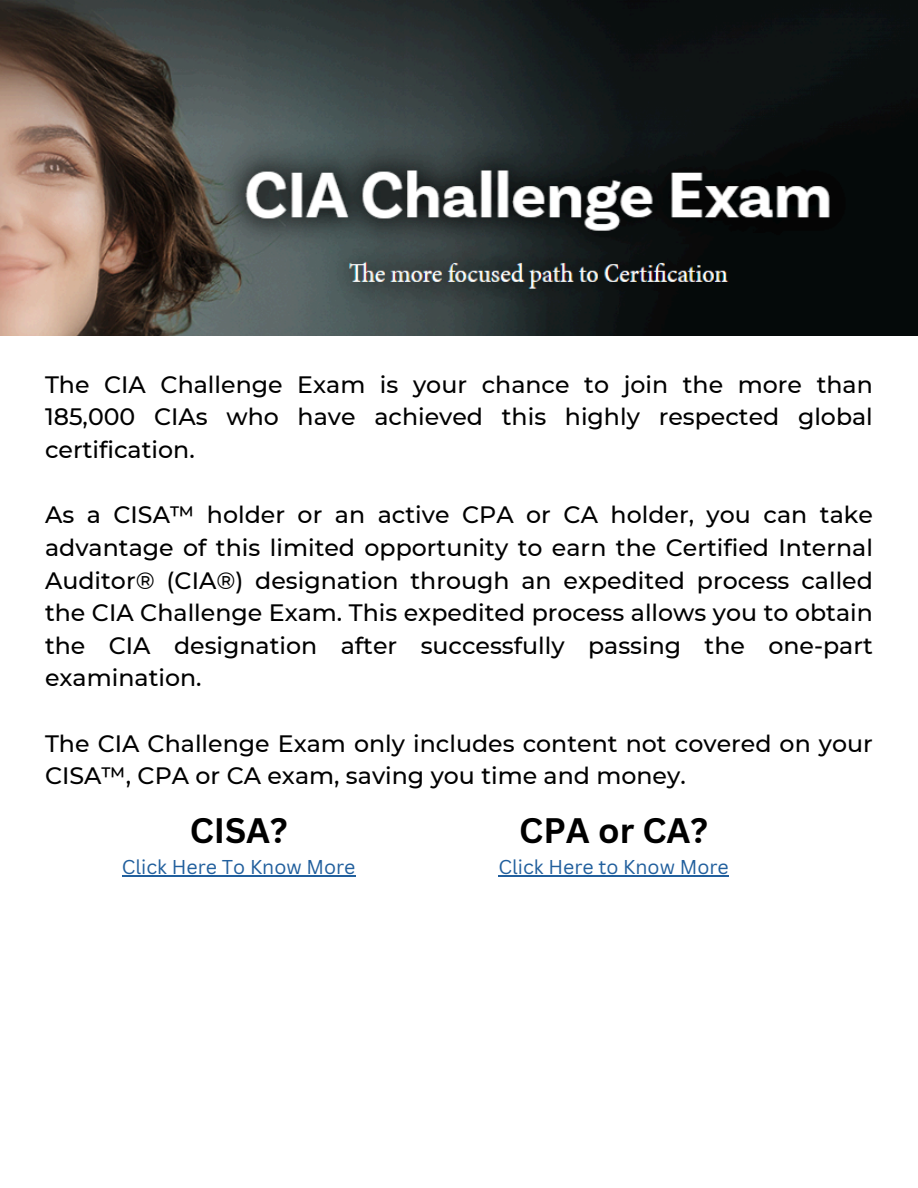
<style>
.page{position:relative;width:918px;height:1188px;background:#fff}
.page>*{position:absolute;margin:0;border:0;box-sizing:border-box;transform-origin:0 0}
.t1{font:700 34.5px "Canva Sans";color:#000}
.t2{font:500 23.7px/32.7px "Montserrat";color:#000;text-align:justify}
.t3{font:19.5px "Canva Sans";color:#215f9d}
</style>
<div class="page">
<img style="left:0;top:0;width:918px;height:335px">
<hr style="left:122px;top:875px;width:233px;height:1px;background:#215f9d">
<hr style="left:499px;top:875px;width:230px;height:1px;background:#215f9d">
<h1 class="t2" style="left:45px;top:368px;width:829px">The CIA Challenge Exam is your chance to join the more than 185,000 CIAs who have achieved this highly respected global certification.</h1>
<h1 class="t2" style="left:45px;top:498px;width:829px">As a CISA™ holder or an active CPA or CA holder, you can take advantage of this limited opportunity to earn the Certified Internal Auditor® (CIA®) designation through an expedited process called the CIA Challenge Exam. This expedited process allows you to obtain the CIA designation after successfully passing the one-part examination.</h1>
<h1 class="t2" style="left:45px;top:727px;width:829px">The CIA Challenge Exam only includes content not covered on your<br>CISA™, CPA or CA exam, saving you time and money.</h1>
<p class="t1" style="left:190px;top:807px;width:99px">CISA?</p>
<p class="t3" style="left:122px;top:853px;width:235px">Click Here To Know More</p>
<p class="t1" style="left:519px;top:807px;width:190px">CPA or CA?</p>
<p class="t3" style="left:499px;top:853px;width:232px">Click Here to Know More</p>
</div>
